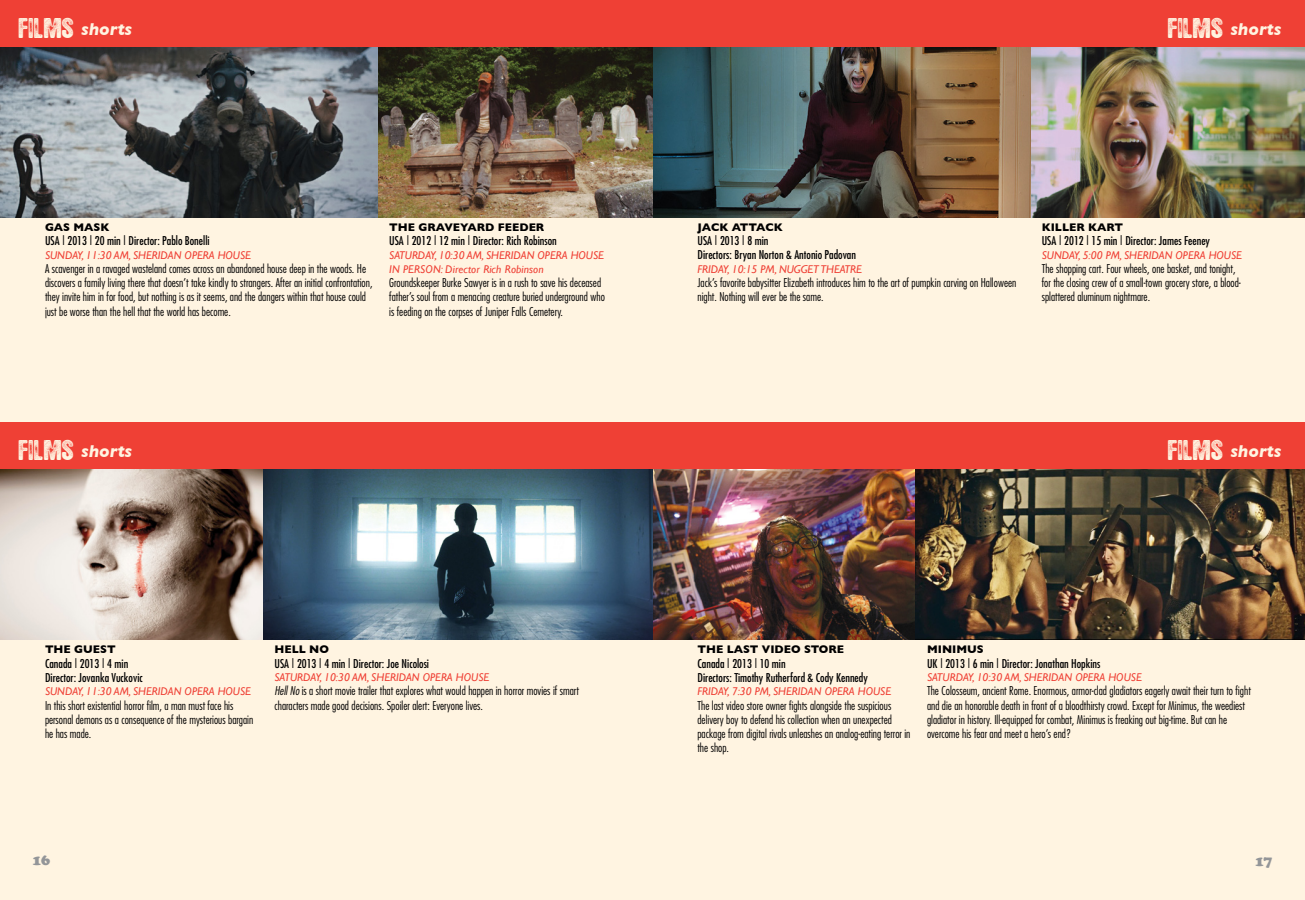
<style>
.page{position:relative;width:1305px;height:900px;background:#fff4e1}
.page>*{position:absolute;margin:0;border:0;box-sizing:border-box;transform-origin:0 0}
.WEE_subs{font:italic 700 17.5px "Gill Sans";color:#fff4e1}
.t1{font:900 15px "Cooper";color:#939598}
.film_title{font:300 condensed 11.88px/14.2px "Futura";color:#000}
.t2{font:condensed 11.88px/14.2px "Futura";color:#000}
.day_time_theater{font:italic 11.25px "Gill Sans";color:#ef4035}
.film_title-2{font:700 11.25px "Gill Sans";color:#000}
.s1{font-family:"Hotel Coral Essex";font-weight:400;font-style:normal;font-size:22.5px}
.s2{font-style:italic}
</style>
<div class="page">
<img style="left:0;top:46px;width:1305px;height:171px">
<div style="left:0;top:0;width:1305px;height:46px;background:#ef4035"></div>
<img style="left:0;top:468px;width:1305px;height:171px">
<div style="left:0;top:422px;width:1305px;height:46px;background:#ef4035"></div>
<p class="WEE_subs" style="left:19px;top:18px;width:115px"><span class="s1">FILMS</span> shorts</p>
<p class="WEE_subs" style="left:1168px;top:18px;width:115px"><span class="s1">FILMS</span> shorts</p>
<p class="film_title-2" style="left:45px;top:221px;width:66px">GAS MASK</p>
<p class="t2" style="left:45px;top:233px;width:166px">USA | 2013 | 20 min | Director: Pablo Bonelli</p>
<p class="day_time_theater" style="left:45px;top:249px;width:208px">SUNDAY, 11:30 AM, SHERIDAN OPERA HOUSE</p>
<p class="film_title" style="left:45px;top:261px;width:329px">A scavenger in a ravaged wasteland comes across an abandoned house deep in the woods. He discovers a family living there that doesn’t take kindly to strangers. After an initial confrontation, they invite him in for food, but nothing is as it seems, and the dangers within that house could just be worse than the hell that the world has become.</p>
<p class="film_title-2" style="left:389px;top:221px;width:157px">THE GRAVEYARD FEEDER</p>
<p class="t2" style="left:389px;top:233px;width:169px">USA | 2012 | 12 min | Director: Rich Robinson</p>
<p class="day_time_theater" style="left:389px;top:249px;width:216px">SATURDAY, 10:30 AM, SHERIDAN OPERA HOUSE</p>
<p class="day_time_theater" style="left:389px;top:263px;width:156px">IN PERSON: Director Rich Robinson</p>
<p class="film_title" style="left:389px;top:276px;width:217px">Groundskeeper Burke Sawyer is in a rush to save his deceased father’s soul from a menacing creature buried underground who is feeding on the corpses of Juniper Falls Cemetery.</p>
<p class="film_title-2" style="left:698px;top:221px;width:87px">JACK ATTACK</p>
<p class="t2" style="left:698px;top:233px;width:160px">USA | 2013 | 8 min<br>Directors: Bryan Norton &amp; Antonio Padovan</p>
<p class="day_time_theater" style="left:698px;top:263px;width:166px">FRIDAY, 10:15 PM, NUGGET THEATRE</p>
<p class="film_title" style="left:698px;top:276px;width:320px">Jack’s favorite babysitter Elizabeth introduces him to the art of pumpkin carving on Halloween night. Nothing will ever be the same.</p>
<p class="film_title-2" style="left:1042px;top:221px;width:83px">KILLER KART</p>
<p class="t2" style="left:1042px;top:233px;width:170px">USA | 2012 | 15 min | Director: James Feeney</p>
<p class="day_time_theater" style="left:1042px;top:249px;width:202px">SUNDAY, 5:00 PM, SHERIDAN OPERA HOUSE</p>
<p class="film_title" style="left:1042px;top:261px;width:201px">The shopping cart. Four wheels, one basket, and tonight, for the closing crew of a small-town grocery store, a blood&shy;splattered aluminum nightmare.</p>
<p class="WEE_subs" style="left:19px;top:440px;width:115px"><span class="s1">FILMS</span> shorts</p>
<p class="WEE_subs" style="left:1168px;top:440px;width:115px"><span class="s1">FILMS</span> shorts</p>
<p class="film_title-2" style="left:45px;top:643px;width:72px">THE GUEST</p>
<p class="t2" style="left:45px;top:656px;width:99px">Canada | 2013 | 4 min<br>Director: Jovanka Vuckovic</p>
<p class="day_time_theater" style="left:45px;top:685px;width:208px">SUNDAY, 11:30 AM, SHERIDAN OPERA HOUSE</p>
<p class="film_title" style="left:45px;top:698px;width:210px">In this short existential horror film, a man must face his personal demons as a consequence of the mysterious bargain he has made.</p>
<p class="film_title-2" style="left:275px;top:643px;width:56px">HELL NO</p>
<p class="t2" style="left:275px;top:656px;width:156px">USA | 2013 | 4 min | Director: Joe Nicolosi</p>
<p class="day_time_theater" style="left:275px;top:671px;width:216px">SATURDAY, 10:30 AM, SHERIDAN OPERA HOUSE</p>
<p class="film_title" style="left:275px;top:684px;width:306px"><span class="s2">Hell No</span> is a short movie trailer that explores what would happen in horror movies if smart characters made good decisions. Spoiler alert: Everyone lives.</p>
<p class="film_title-2" style="left:698px;top:643px;width:148px">THE LAST VIDEO STORE</p>
<p class="t2" style="left:698px;top:656px;width:90px">Canada | 2013 | 10 min</p>
<p class="t2" style="left:698px;top:670px;width:172px">Directors: Timothy Rutherford &amp; Cody Kennedy</p>
<p class="day_time_theater" style="left:698px;top:685px;width:195px">FRIDAY, 7:30 PM, SHERIDAN OPERA HOUSE</p>
<p class="film_title" style="left:698px;top:698px;width:215px">The last video store owner fights alongside the suspicious delivery boy to defend his collection when an unexpected package from digital rivals unleashes an analog-eating terror in the shop.</p>
<p class="film_title-2" style="left:927px;top:643px;width:58px">MINIMUS</p>
<p class="t2" style="left:927px;top:656px;width:175px">UK | 2013 | 6 min | Director: Jonathan Hopkins</p>
<p class="day_time_theater" style="left:927px;top:671px;width:216px">SATURDAY, 10:30 AM, SHERIDAN OPERA HOUSE</p>
<p class="film_title" style="left:927px;top:684px;width:325px">The Colosseum, ancient Rome. Enormous, armor-clad gladiators eagerly await their turn to fight and die an honorable death in front of a bloodthirsty crowd. Except for Minimus, the weediest gladiator in history. Ill-equipped for combat, Minimus is freaking out big-time. But can he overcome his fear and meet a hero’s end?</p>
<p class="t1" style="left:32px;top:851px;width:19px">16</p>
<p class="t1" style="left:1255px;top:852px;width:19px">17</p>
</div>
